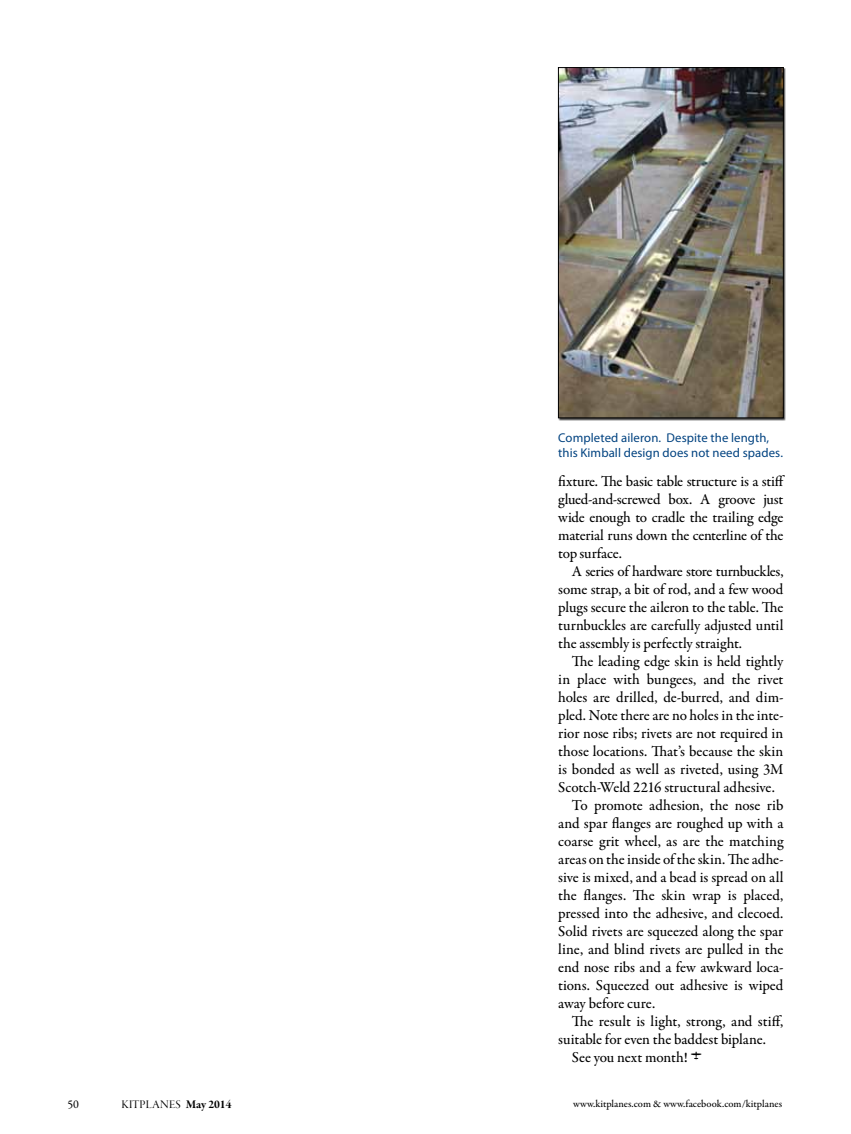
<style>
.page{position:relative;width:851px;height:1134px;background:#fff}
.page>*{position:absolute;margin:0;border:0;box-sizing:border-box;transform-origin:0 0}
.t1{font:500 15.3px/18px "Garamond Premr Pro";letter-spacing:-.005em;color:#000;text-align:justify}
.t2{font:12.75px/15px "Myriad Pro";letter-spacing:.005em;color:#004280}
.t3{font:12px "Garamond Premr Pro Disp";letter-spacing:.02em;color:#000}
.t4{font:12px "Garamond Premr Pro";color:#000}
.t5{font:500 10.5px "Garamond Premr Pro";color:#000}
.s1{font-family:"Carta";font-weight:400}
.s2{font-family:"Garamond Premr Pro Bd Subh"}
</style>
<div class="page">
<img style="left:560px;top:70px;width:221px;height:346px">
<div style="left:558px;top:68px;width:225px;height:350px;border:1px solid #000"></div>
<p class="t2" style="left:558px;top:430px;width:226px">Completed aileron. Despite the length, this Kimball design does not need spades.</p>
<p class="t1" style="left:558px;top:473px;width:228px">fixture. The basic table structure is a stiff glued-and-screwed box. A groove just wide enough to cradle the trailing edge material runs down the centerline of the top surface.</p>
<p class="t1" style="left:558px;top:563px;width:227px;text-indent:14px">A series of hardware store turnbuckles, some strap, a bit of rod, and a few wood plugs secure the aileron to the table. The turnbuckles are carefully adjusted until the assembly is perfectly straight.</p>
<p class="t1" style="left:572px;top:652px;width:213px">The leading edge skin is held tightly</p>
<p class="t1" style="left:558px;top:670px;width:227px">in place with bungees, and the rivet</p>
<p class="t1" style="left:558px;top:688px;width:227px">holes are drilled, de-burred, and dim-</p>
<p class="t1" style="left:558px;top:706px;width:227px">pled. Note there are no holes in the inte-</p>
<p class="t1" style="left:558px;top:724px;width:227px">rior nose ribs; rivets are not required in</p>
<p class="t1" style="left:558px;top:742px;width:227px">those locations. That’s because the skin</p>
<p class="t1" style="left:558px;top:760px;width:227px">is bonded as well as riveted, using 3M</p>
<p class="t1" style="left:558px;top:778px;width:218px">Scotch-Weld 2216 structural adhesive.</p>
<p class="t1" style="left:572px;top:796px;width:213px">To promote adhesion, the nose rib</p>
<p class="t1" style="left:558px;top:814px;width:227px">and spar flanges are roughed up with a</p>
<p class="t1" style="left:558px;top:832px;width:227px">coarse grit wheel, as are the matching</p>
<p class="t1" style="left:558px;top:850px;width:227px">areas on the inside of the skin. The adhe-</p>
<p class="t1" style="left:558px;top:868px;width:227px">sive is mixed, and a bead is spread on all</p>
<p class="t1" style="left:558px;top:886px;width:226px">the flanges. The skin wrap is placed,</p>
<p class="t1" style="left:558px;top:904px;width:226px">pressed into the adhesive, and clecoed.</p>
<p class="t1" style="left:558px;top:922px;width:227px">Solid rivets are squeezed along the spar</p>
<p class="t1" style="left:558px;top:940px;width:226px">line, and blind rivets are pulled in the</p>
<p class="t1" style="left:558px;top:958px;width:227px">end nose ribs and a few awkward loca-</p>
<p class="t1" style="left:558px;top:976px;width:226px">tions. Squeezed out adhesive is wiped</p>
<p class="t1" style="left:558px;top:994px;width:98px">away before cure.</p>
<p class="t1" style="left:572px;top:1012px;width:213px">The result is light, strong, and stiff,</p>
<p class="t1" style="left:558px;top:1030px;width:209px">suitable for even the baddest biplane.</p>
<p class="t1" style="left:572px;top:1048px;width:131px">See you next month! <span class="s1">J</span></p>
<p class="t4" style="left:68px;top:1097px;width:13px">50</p>
<p class="t3" style="left:122px;top:1097px;width:111px">KITPLANES <span class="s2">May 2014</span></p>
<p class="t5" style="left:573px;top:1097px;width:210px">www.kitplanes.com &amp; www.facebook.com/kitplanes</p>
</div>
